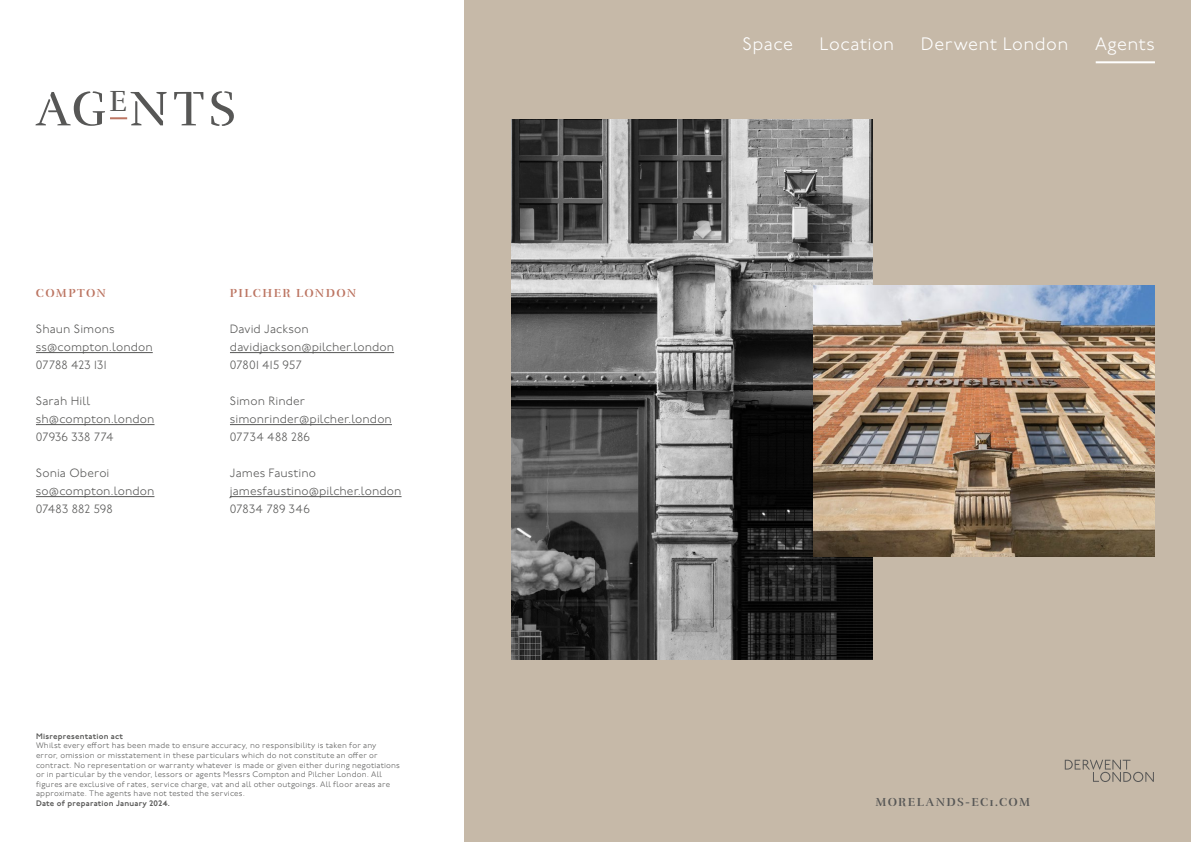
<style>
.page{position:relative;width:1191px;height:842px;background:#fff}
.page>*{position:absolute;margin:0;border:0;box-sizing:border-box;transform-origin:0 0}
.t1{font:50px "Rufina Stencil Alt 02 Regular";color:#575756}
.t2{font:300 18px "P22 Underground";letter-spacing:.025em;color:#fff}
.t3{font:300 12px/18px "P22 Underground";letter-spacing:.005em;color:#575756}
.t4{font:12px "Rufina Stencil Alt 02 Bold";letter-spacing:.11em;color:#bc7562}
.t5{font:12px "Rufina Stencil Alt 02 Bold";letter-spacing:.105em;color:#575756}
.t6{font:300 8px/9.6px "P22 Underground";letter-spacing:.025em;color:#575756}
.t7{font:600 8px "P22 Underground";letter-spacing:.03em;color:#575756}
</style>
<div class="page">
<div style="left:464px;top:0;width:727px;height:842px;background:#c6b9a8"></div>
<hr style="left:36px;top:352px;width:117px;height:1px;background:#575756">
<hr style="left:36px;top:424px;width:118px;height:1px;background:#575756">
<hr style="left:36px;top:496px;width:118px;height:1px;background:#575756">
<hr style="left:230px;top:352px;width:164px;height:1px;background:#575756">
<hr style="left:230px;top:424px;width:162px;height:1px;background:#575756">
<hr style="left:230px;top:496px;width:171px;height:1px;background:#575756">
<img style="left:512px;top:119px;width:360px;height:540px">
<img style="left:813px;top:286px;width:342px;height:270px">
<svg style="left:110px;top:117px;width:17px;height:2px"></svg>
<hr style="left:1095px;top:61px;width:60px;height:2px;background:#fff">
<svg style="left:1064px;top:760px;width:89px;height:22px"></svg>
<h1 class="t1" style="left:36px;top:78px;width:202px">AG<sup>E</sup>NTS</h1>
<h3 class="t4" style="left:36px;top:286px;width:72px">COMPTON</h3>
<h3 class="t3" style="left:36px;top:321px;width:118px">Shaun Simons ss@compton.london<br>07788 423 131</h3>
<h3 class="t3" style="left:36px;top:393px;width:120px">Sarah Hill sh@compton.london<br>07936 338 774</h3>
<h3 class="t3" style="left:36px;top:465px;width:120px">Sonia Oberoi so@compton.london<br>07483 882 598</h3>
<h3 class="t4" style="left:230px;top:286px;width:128px">PILCHER LONDON</h3>
<h3 class="t3" style="left:230px;top:321px;width:166px">David Jackson davidjackson@pilcher.london<br>07801 415 957</h3>
<h3 class="t3" style="left:230px;top:393px;width:163px">Simon Rinder simonrinder@pilcher.london<br>07734 488 286</h3>
<h3 class="t3" style="left:230px;top:465px;width:173px">James Faustino jamesfaustino@pilcher.london<br>07834 789 346</h3>
<p class="t7" style="left:36px;top:731px;width:88px">Misrepresentation act</p>
<p class="t6" style="left:36px;top:741px;width:365px">Whilst every effort has been made to ensure accuracy, no responsibility is taken for any error, omission or misstatement in these particulars which do not constitute an offer or contract. No representation or warranty whatever is made or given either during negotiations or in particular by the vendor, lessors or agents Messrs Compton and Pilcher London. All figures are exclusive of rates, service charge, vat and all other outgoings. All floor areas are approximate. The agents have not tested the services.</p>
<p class="t7" style="left:36px;top:799px;width:135px">Date of preparation January 2024.</p>
<h2 class="t2" style="left:742px;top:33px;width:52px">Space</h2>
<h2 class="t2" style="left:819px;top:33px;width:76px">Location</h2>
<h2 class="t2" style="left:921px;top:33px;width:149px">Derwent London</h2>
<h2 class="t2" style="left:1095px;top:33px;width:61px">Agents</h2>
<h3 class="t5" style="left:875px;top:794px;width:156px">MORELANDS-EC1.COM</h3>
</div>
